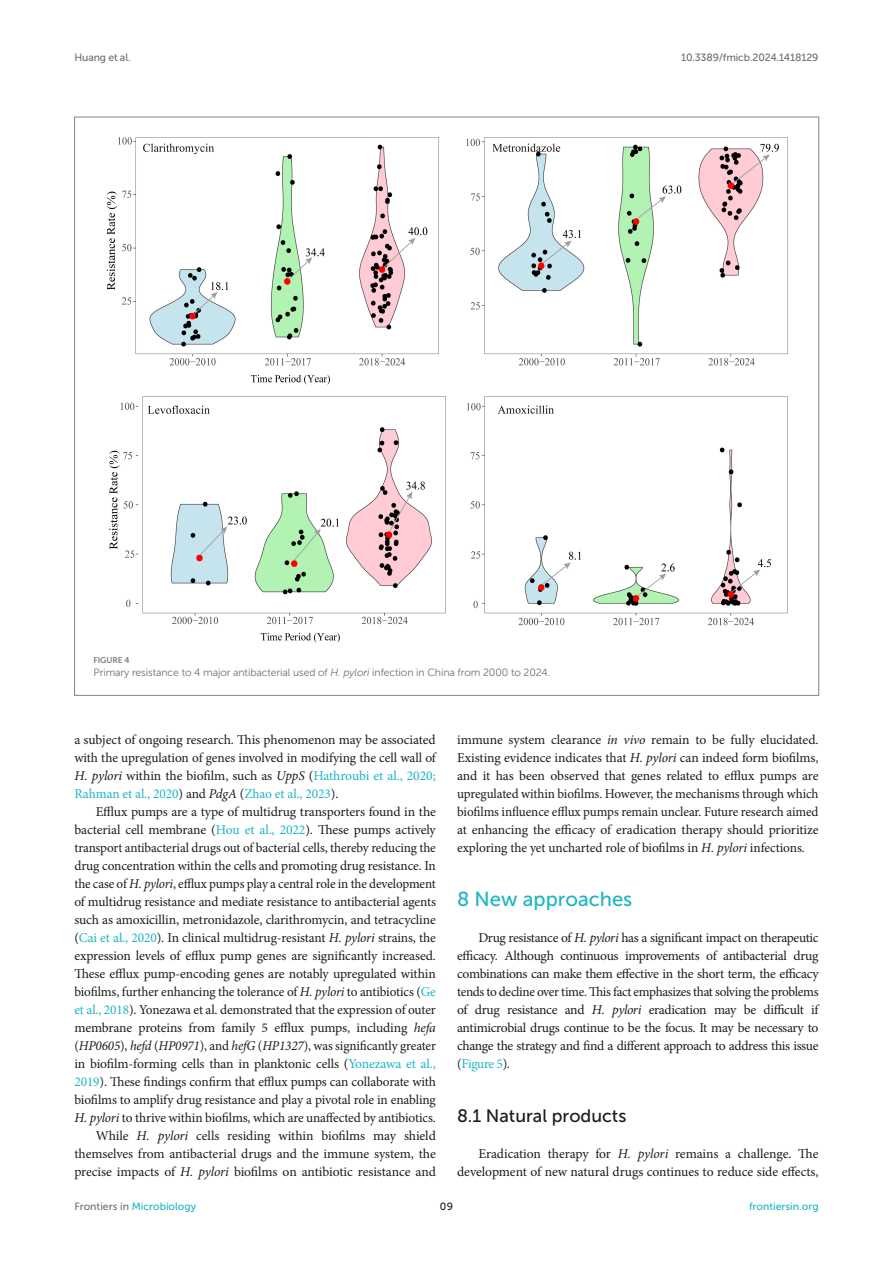
<style>
.page{position:relative;width:893px;height:1263px;background:#fff}
.page>*{position:absolute;margin:0;border:0;box-sizing:border-box;transform-origin:0 0}
.HEAD_1{font:20.25px "Museo Sans 500";color:#1db5c3}
.HEAD_2{font:18px "Museo Sans 500";color:#1b1c1b}
.TEXT{font:13.5px/18px "Minion Pro";letter-spacing:-.01em;color:#1b1c1b;text-align:justify}
.TEXT_FLUSH{font:13.5px/18px "Minion Pro";letter-spacing:-.01em;color:#1b1c1b;text-align:justify}
.FIG_LEG{font:10.5px "Museo Sans 300";letter-spacing:-.01em;color:#706f70}
.t1{font:10.5px "Museo Sans 500";color:#1db5c3}
.t2{font:10.5px "Museo Sans 500";letter-spacing:-.015em;color:#706f70}
.t3{font:10.5px "Museo Sans 500";color:#1b1c1b}
.FIG_HD{font:8.25px "Museo Sans 700";letter-spacing:-.01em;color:#7e7f7f}
.s1{font-style:italic}
.s2{color:#1db5c3}
.s3{color:#706f70}
</style>
<div class="page">
<img style="left:106px;top:137px;width:682px;height:506px">
<p class="t2" style="left:74px;top:51px;width:58px">Huang et al.</p>
<p class="t2" style="left:681px;top:51px;width:139px">10.3389/fmicb.2024.1418129</p>
<p class="FIG_HD" style="left:94px;top:655px;width:37px">FIGURE 4</p>
<p class="FIG_LEG" style="left:94px;top:667px;width:458px">Primary resistance to 4 major antibacterial used of <span class="s1">H. pylori</span> infection in China from 2000 to 2024.</p>
<p class="TEXT_FLUSH" style="left:74px;top:731px;width:363px">a subject of ongoing research. This phenomenon may be associated with the upregulation of genes involved in modifying the cell wall of <span class="s1">H. pylori</span> within the biofilm, such as <span class="s1">UppS</span> (<span class="s2">Hathroubi et al., 2020; Rahman et al., 2020</span>) and <span class="s1">PdgA</span> (<span class="s2">Zhao et al., 2023</span>).</p>
<p class="TEXT" style="left:74px;top:803px;width:363px;text-indent:21px">Efflux pumps are a type of multidrug transporters found in the bacterial cell membrane (<span class="s2">Hou et al., 2022</span>). These pumps actively transport antibacterial drugs out of bacterial cells, thereby reducing the drug concentration within the cells and promoting drug resistance. In the case of <span class="s1">H. pylori</span>, efflux pumps play a central role in the development of multidrug resistance and mediate resistance to antibacterial agents such as amoxicillin, metronidazole, clarithromycin, and tetracycline (<span class="s2">Cai et al., 2020</span>). In clinical multidrug-resistant <span class="s1">H. pylori</span> strains, the expression levels of efflux pump genes are significantly increased.<br>These efflux pump-encoding genes are notably upregulated within biofilms, further enhancing the tolerance of <span class="s1">H. pylori</span> to antibiotics (<span class="s2">Ge et al., 2018</span>). Yonezawa et al. demonstrated that the expression of outer membrane proteins from family 5 efflux pumps, including <span class="s1">hefa </span>(<span class="s1">HP0605</span>), <span class="s1">hefd</span> (<span class="s1">HP0971</span>), and <span class="s1">hefG</span> (<span class="s1">HP1327</span>), was significantly greater in biofilm-forming cells than in planktonic cells (<span class="s2">Yonezawa et al., 2019</span>). These findings confirm that efflux pumps can collaborate with biofilms to amplify drug resistance and play a pivotal role in enabling <span class="s1">H. pylori</span> to thrive within biofilms, which are unaffected by antibiotics.</p>
<p class="TEXT" style="left:74px;top:1127px;width:363px;text-indent:21px">While <span class="s1">H. pylori</span> cells residing within biofilms may shield themselves from antibacterial drugs and the immune system, the precise impacts of <span class="s1">H. pylori</span> biofilms on antibiotic resistance and</p>
<p class="TEXT" style="left:457px;top:731px;width:363px">immune system clearance <span class="s1">in vivo</span> remain to be fully elucidated.<br>Existing evidence indicates that <span class="s1">H. pylori</span> can indeed form biofilms, and it has been observed that genes related to efflux pumps are upregulated within biofilms. However, the mechanisms through which biofilms influence efflux pumps remain unclear. Future research aimed at enhancing the efficacy of eradication therapy should prioritize exploring the yet uncharted role of biofilms in <span class="s1">H. pylori</span> infections.</p>
<p class="HEAD_1" style="left:457px;top:888px;width:177px">8 New approaches</p>
<p class="TEXT_FLUSH" style="left:457px;top:929px;width:363px;text-indent:21px">Drug resistance of <span class="s1">H. pylori</span> has a significant impact on therapeutic efficacy. Although continuous improvements of antibacterial drug combinations can make them effective in the short term, the efficacy tends to decline over time. This fact emphasizes that solving the problems of drug resistance and <span class="s1">H. pylori</span> eradication may be difficult if antimicrobial drugs continue to be the focus. It may be necessary to change the strategy and find a different approach to address this issue (<span class="s2">Figure 5</span>).</p>
<p class="HEAD_2" style="left:457px;top:1106px;width:171px">8.1 Natural products</p>
<p class="TEXT_FLUSH" style="left:457px;top:1145px;width:363px;text-align:right">Eradication therapy for <span class="s1">H. pylori</span> remains a challenge. The development of new natural drugs continues to reduce side effects,</p>
<p class="t1" style="left:74px;top:1200px;width:123px"><span class="s3">Frontiers in</span> Microbiology</p>
<p class="t3" style="left:440px;top:1200px;width:15px">09</p>
<p class="t1" style="left:749px;top:1200px;width:71px">frontiersin.org</p>
</div>
